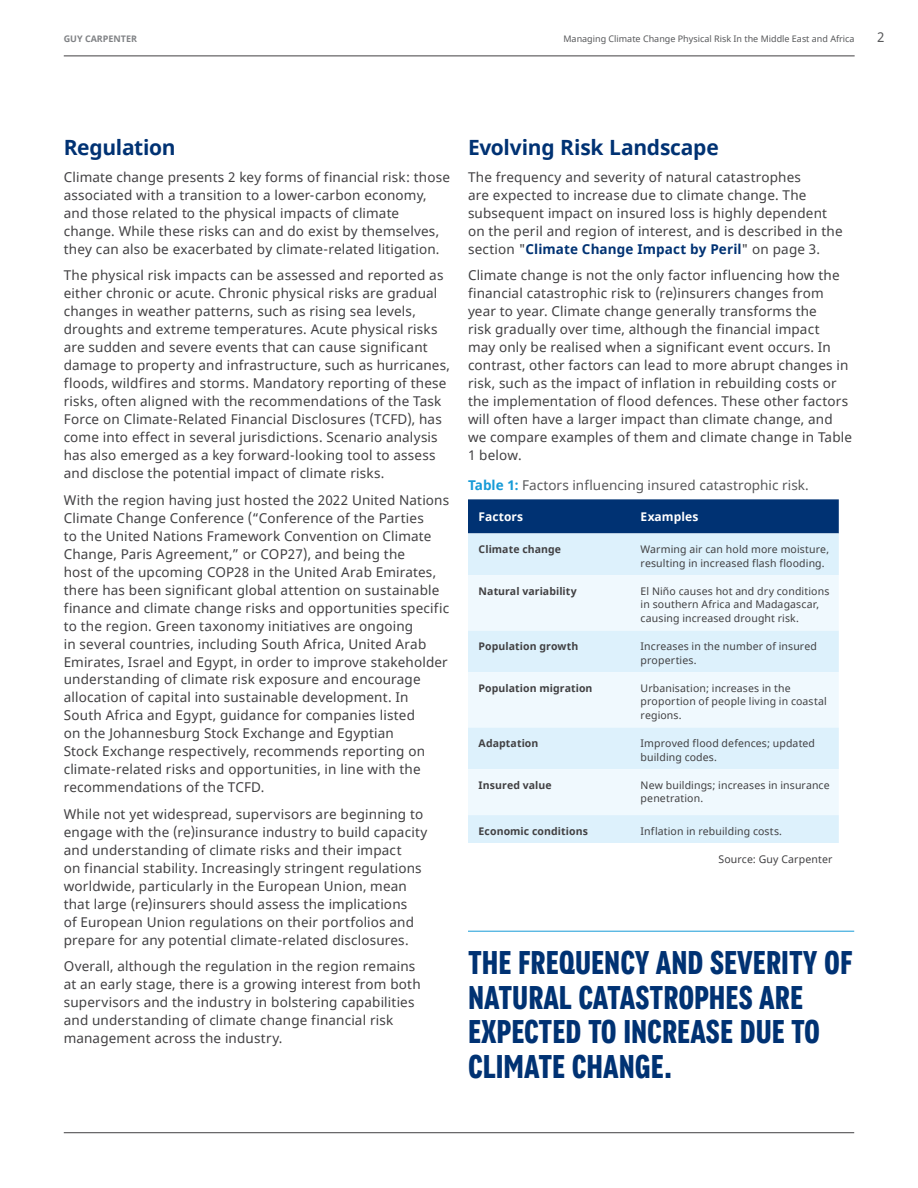
<style>
.page{position:relative;width:918px;height:1188px;background:#fff}
.page>*{position:absolute;margin:0;border:0;box-sizing:border-box;transform-origin:0 0}
.t1{font:700 30px/34.5px "MMC Display Condensed";color:#003273}
.t2{font:700 21px "Noto Sans";letter-spacing:-.015em;color:#003273}
.t3{font:13.5px/18px "Noto Sans";letter-spacing:.01em;color:#414042}
.t4{font:13.5px "Noto Sans";letter-spacing:.005em;color:#58595b}
.t5{font:700 12px "Noto Sans";letter-spacing:.005em;color:#fff}
.t6{font:10.5px/13.5px "Noto Sans";letter-spacing:.015em;color:#414042}
.t7{font:700 10.5px "Noto Sans";letter-spacing:.01em;color:#414042}
.t8{font:9px "Noto Sans";color:#58595b}
.t9{font:700 9px "Noto Sans";color:#808285}
.s1{font-weight:700;color:#003273}
.s2{font-weight:700;color:#179bd7}
</style>
<div class="page">
<hr style="left:64px;top:1132px;width:790px;height:1px;background:#414042">
<hr style="left:64px;top:56px;width:791px;height:1px;background:#414042">
<hr style="left:468px;top:931px;width:386px;height:1px;background:#179bd7">
<div style="left:468px;top:499px;width:371px;height:34px;background:#003273"></div>
<div style="left:468px;top:533px;width:371px;height:310px;background:#ddf1fc"></div>
<svg style="left:468px;top:575px;width:371px;height:240px;fill:#f0f9fe"></svg>
<p class="t9" style="left:64px;top:32px;width:75px">GUY CARPENTER</p>
<p class="t8" style="left:563px;top:33px;width:293px">Managing Climate Change Physical Risk In the Middle East and Africa</p>
<p class="t4" style="left:877px;top:28px;width:9px">2</p>
<h2 class="t2" style="left:64px;top:133px;width:113px">Regulation</h2>
<p class="t3" style="left:64px;top:168px;width:388px">Climate change presents 2 key forms of financial risk: those associated with a transition to a lower-carbon economy, and those related to the physical impacts of climate change. While these risks can and do exist by themselves, they can also be exacerbated by climate-related litigation.</p>
<p class="t3" style="left:64px;top:267px;width:388px">The physical risk impacts can be assessed and reported as either chronic or acute. Chronic physical risks are gradual changes in weather patterns, such as rising sea levels, droughts and extreme temperatures. Acute physical risks are sudden and severe events that can cause significant damage to property and infrastructure, such as hurricanes, floods, wildfires and storms. Mandatory reporting of these risks, often aligned with the recommendations of the Task Force on Climate-Related Financial Disclosures (TCFD), has come into effect in several jurisdictions. Scenario analysis has also emerged as a key forward-looking tool to assess and disclose the potential impact of climate risks.</p>
<p class="t3" style="left:64px;top:491px;width:387px">With the region having just hosted the 2022 United Nations Climate Change Conference (“Conference of the Parties<br>to the United Nations Framework Convention on Climate Change, Paris Agreement,” or COP27), and being the<br>host of the upcoming COP28 in the United Arab Emirates, there has been significant global attention on sustainable finance and climate change risks and opportunities specific to the region. Green taxonomy initiatives are ongoing<br>in several countries, including South Africa, United Arab Emirates, Israel and Egypt, in order to improve stakeholder understanding of climate risk exposure and encourage allocation of capital into sustainable development. In South Africa and Egypt, guidance for companies listed<br>on the Johannesburg Stock Exchange and Egyptian<br>Stock Exchange respectively, recommends reporting on climate-related risks and opportunities, in line with the recommendations of the TCFD.</p>
<p class="t3" style="left:64px;top:806px;width:365px">While not yet widespread, supervisors are beginning to engage with the (re)insurance industry to build capacity and understanding of climate risks and their impact<br>on financial stability. Increasingly stringent regulations worldwide, particularly in the European Union, mean that large (re)insurers should assess the implications<br>of European Union regulations on their portfolios and prepare for any potential climate-related disclosures.</p>
<p class="t3" style="left:64px;top:958px;width:358px">Overall, although the regulation in the region remains at an early stage, there is a growing interest from both supervisors and the industry in bolstering capabilities and understanding of climate change financial risk management across the industry.</p>
<h2 class="t2" style="left:468px;top:133px;width:252px">Evolving Risk Landscape</h2>
<p class="t3" style="left:468px;top:168px;width:376px">The frequency and severity of natural catastrophes<br>are expected to increase due to climate change. The subsequent impact on insured loss is highly dependent on the peril and region of interest, and is described in the section "<span class="s1">Climate Change Impact by Peril</span>" on page 3.</p>
<p class="t3" style="left:468px;top:267px;width:386px">Climate change is not the only factor influencing how the financial catastrophic risk to (re)insurers changes from year to year. Climate change generally transforms the<br>risk gradually over time, although the financial impact<br>may only be realised when a significant event occurs. In contrast, other factors can lead to more abrupt changes in risk, such as the impact of inflation in rebuilding costs or the implementation of flood defences. These other factors will often have a larger impact than climate change, and we compare examples of them and climate change in Table 1 below.</p>
<p class="t4" style="left:468px;top:476px;width:342px"><span class="s2">Table 1:</span> Factors influencing insured catastrophic risk.</p>
<p class="t5" style="left:479px;top:508px;width:46px">Factors</p>
<p class="t5" style="left:641px;top:508px;width:59px">Examples</p>
<p class="t7" style="left:479px;top:542px;width:84px">Climate change</p>
<p class="t6" style="left:641px;top:543px;width:190px">Warming air can hold more moisture, resulting in increased flash flooding.</p>
<p class="t7" style="left:479px;top:584px;width:100px">Natural variability</p>
<p class="t6" style="left:641px;top:585px;width:190px">El Niño causes hot and dry conditions in southern Africa and Madagascar, causing increased drought risk.</p>
<p class="t7" style="left:479px;top:639px;width:101px">Population growth</p>
<p class="t6" style="left:641px;top:640px;width:178px">Increases in the number of insured properties.</p>
<p class="t7" style="left:479px;top:681px;width:115px">Population migration</p>
<p class="t6" style="left:641px;top:682px;width:188px">Urbanisation; increases in the proportion of people living in coastal regions.</p>
<p class="t7" style="left:479px;top:736px;width:61px">Adaptation</p>
<p class="t6" style="left:641px;top:737px;width:176px">Improved flood defences; updated building codes.</p>
<p class="t7" style="left:479px;top:778px;width:75px">Insured value</p>
<p class="t6" style="left:641px;top:779px;width:191px">New buildings; increases in insurance penetration.</p>
<p class="t7" style="left:479px;top:824px;width:111px">Economic conditions</p>
<p class="t6" style="left:641px;top:825px;width:143px">Inflation in rebuilding costs.</p>
<p class="t6" style="left:718px;top:853px;width:115px">Source: Guy Carpenter</p>
<h1 class="t1" style="left:468px;top:946px;width:386px">THE FREQUENCY AND SEVERITY OF<br>NATURAL CATASTROPHES ARE<br>EXPECTED TO INCREASE DUE TO<br>CLIMATE CHANGE.</h1>
</div>
